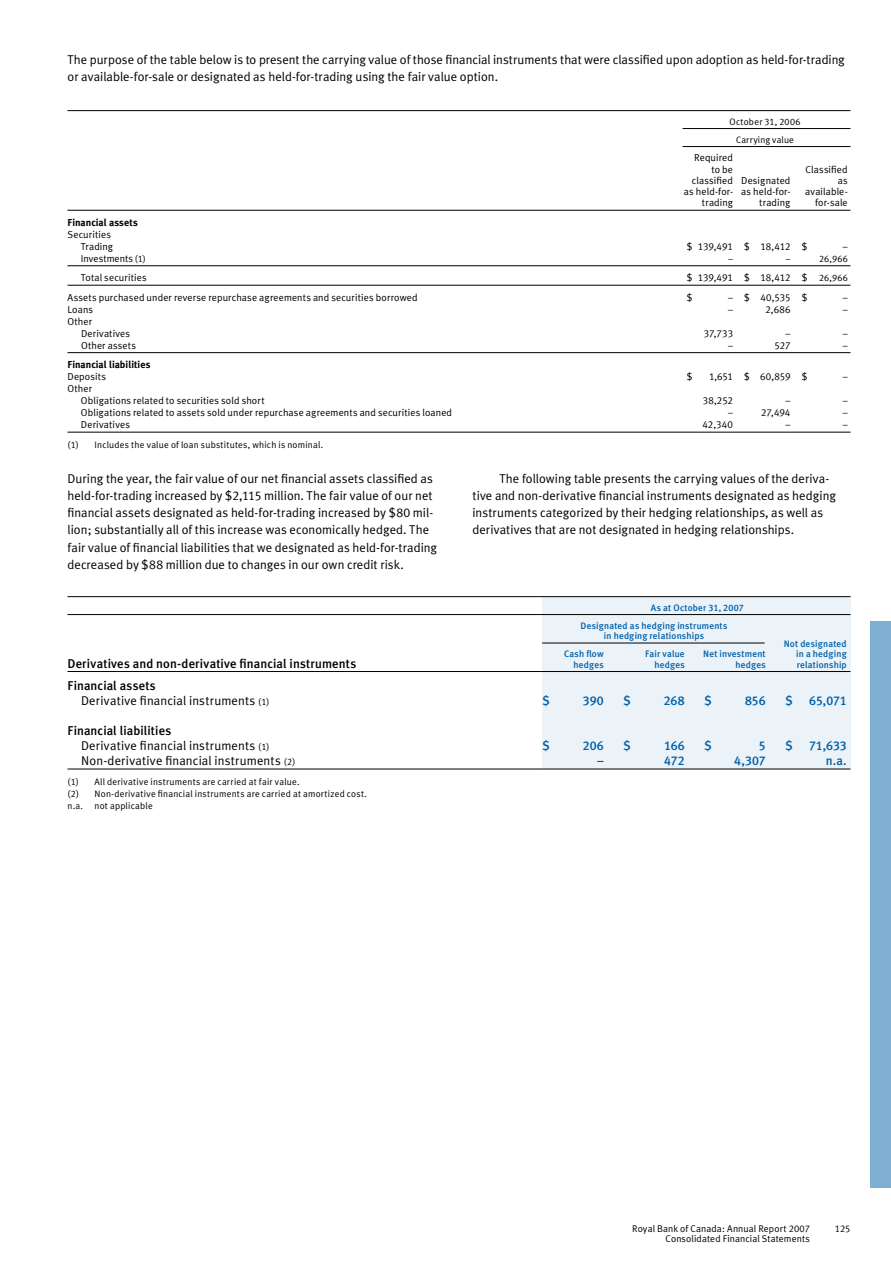
<style>
.page{position:relative;width:891px;height:1269px;background:#fff}
.page>*{position:absolute;margin:0;border:0;box-sizing:border-box;transform-origin:0 0}
.t1{font:12.75px/17.2px "RBC Meta Set Normal";color:#000}
.t2{font:500 12.75px "RBC Meta Set";letter-spacing:.01em;color:#000}
.t3{font:500 12.75px "RBC Meta Set";color:#0060a9}
.t4{font:10.2px/12px "RBC Meta Set Normal";letter-spacing:.01em;color:#000;text-align:right}
.t5{font:700 10.2px "RBC Meta Set";color:#000}
.t6{font:9.75px/10.5px "RBC Meta Set Normal";letter-spacing:.01em;color:#000;text-align:right}
.t7{font:9.3px/12px "RBC Meta Set Normal";letter-spacing:.025em;color:#000}
.t8{font:500 9.3px/18px "RBC Meta Set";letter-spacing:.02em;color:#0060a9}
.s1{font-size:9.3px}
</style>
<div class="page">
<div style="left:871px;top:621px;width:20px;height:567px;background:#80afd4"></div>
<div style="left:542px;top:596px;width:308px;height:173px;background:#ebf2f8"></div>
<hr style="left:68px;top:596px;width:782px;height:1px;background:#000">
<hr style="left:68px;top:614px;width:782px;height:1px;background:#000">
<hr style="left:542px;top:643px;width:223px;height:1px;background:#000">
<hr style="left:68px;top:671px;width:782px;height:1px;background:#000">
<hr style="left:68px;top:769px;width:782px;height:1px;background:#000">
<hr style="left:68px;top:110px;width:782px;height:1px;background:#000">
<hr style="left:683px;top:128px;width:168px;height:1px;background:#000">
<hr style="left:683px;top:146px;width:168px;height:1px;background:#000">
<hr style="left:68px;top:210px;width:782px;height:1px;background:#000">
<hr style="left:68px;top:265px;width:782px;height:1px;background:#000">
<hr style="left:68px;top:285px;width:782px;height:1px;background:#000">
<hr style="left:68px;top:352px;width:782px;height:1px;background:#000">
<hr style="left:68px;top:432px;width:782px;height:1px;background:#000">
<p class="t1" style="left:68px;top:51px;width:779px">The purpose of the table below is to present the carrying value of those financial instruments that were classified upon adoption as held-for-trading or available-for-sale or designated as held-for-trading using the fair value option.</p>
<p class="t7" style="left:729px;top:112px;width:73px;line-height:18px;text-align:center">October 31, 2006<br>Carrying value</p>
<p class="t4" style="left:694px;top:152px;width:41px;line-height:11.2px">Required to be</p>
<p class="t4" style="left:805px;top:163px;width:44px">Classified</p>
<p class="t4" style="left:692px;top:174px;width:100px">classified Designated</p>
<p class="t4" style="left:838px;top:174px;width:11px">as</p>
<p class="t4" style="left:684px;top:185px;width:108px">as held-for- as held-for-</p>
<p class="t4" style="left:805px;top:185px;width:44px">available-</p>
<p class="t4" style="left:702px;top:197px;width:33px">trading</p>
<p class="t4" style="left:759px;top:197px;width:33px">trading</p>
<p class="t4" style="left:815px;top:197px;width:34px">for-sale</p>
<p class="t5" style="left:67px;top:216px;width:72px">Financial assets</p>
<p class="t4" style="left:67px;top:228px;width:47px">Securities<br>Trading</p>
<p class="t4" style="left:687px;top:240px;width:122px">$ 139,491 $ 18,412 $</p>
<p class="t4" style="left:843px;top:240px;width:6px">–</p>
<p class="t4" style="left:81px;top:252px;width:66px">Investments <span class="s1">(1)</span></p>
<p class="t7" style="left:729px;top:252px;width:6px">–</p>
<p class="t7" style="left:786px;top:252px;width:6px">–</p>
<p class="t7" style="left:819px;top:252px;width:30px">26,966</p>
<p class="t4" style="left:81px;top:272px;width:67px">Total securities</p>
<p class="t4" style="left:687px;top:272px;width:162px">$ 139,491 $ 18,412 $ <span class="s1">26,966</span></p>
<p class="t4" style="left:68px;top:291px;width:352px">Assets purchased under reverse repurchase agreements and securities borrowed</p>
<p class="t4" style="left:687px;top:291px;width:7px">$</p>
<p class="t4" style="left:728px;top:291px;width:81px">– $ 40,535 $</p>
<p class="t4" style="left:843px;top:291px;width:6px">–</p>
<p class="t4" style="left:67px;top:303px;width:27px">Loans</p>
<p class="t4" style="left:728px;top:303px;width:6px">–</p>
<p class="t4" style="left:765px;top:303px;width:27px">2,686</p>
<p class="t4" style="left:843px;top:303px;width:6px">–</p>
<p class="t4" style="left:81px;top:315px;width:51px;text-align:left;text-indent:-14px">Other<br>Derivatives</p>
<p class="t4" style="left:704px;top:327px;width:31px">37,733</p>
<p class="t4" style="left:786px;top:327px;width:6px">–</p>
<p class="t4" style="left:843px;top:327px;width:6px">–</p>
<p class="t4" style="left:81px;top:339px;width:57px">Other assets</p>
<p class="t4" style="left:728px;top:339px;width:6px">–</p>
<p class="t4" style="left:774px;top:339px;width:18px">527</p>
<p class="t4" style="left:843px;top:339px;width:6px">–</p>
<p class="t5" style="left:67px;top:359px;width:84px">Financial liabilities</p>
<p class="t4" style="left:67px;top:371px;width:40px">Deposits</p>
<p class="t4" style="left:687px;top:371px;width:7px">$</p>
<p class="t4" style="left:709px;top:371px;width:100px">1,651 $ 60,859 $</p>
<p class="t4" style="left:843px;top:371px;width:6px">–</p>
<p class="t4" style="left:81px;top:383px;width:185px;text-align:left;text-indent:-13px">Other<br>Obligations related to securities sold short</p>
<p class="t4" style="left:703px;top:395px;width:32px">38,252</p>
<p class="t4" style="left:786px;top:395px;width:6px">–</p>
<p class="t4" style="left:843px;top:395px;width:6px">–</p>
<p class="t4" style="left:81px;top:407px;width:373px">Obligations related to assets sold under repurchase agreements and securities loaned</p>
<p class="t4" style="left:728px;top:407px;width:6px">–</p>
<p class="t4" style="left:761px;top:407px;width:31px">27,494</p>
<p class="t4" style="left:843px;top:407px;width:6px">–</p>
<p class="t4" style="left:81px;top:419px;width:51px">Derivatives</p>
<p class="t4" style="left:702px;top:419px;width:32px">42,340</p>
<p class="t4" style="left:786px;top:419px;width:6px">–</p>
<p class="t4" style="left:843px;top:419px;width:6px">–</p>
<p class="t7" style="left:67px;top:438px;width:257px">(1) Includes the value of loan substitutes, which is nominal.</p>
<p class="t1" style="left:68px;top:469px;width:371px">During the year, the fair value of our net financial assets classified as held-for-trading increased by $2,115 million. The fair value of our net financial assets designated as held-for-trading increased by $80 mil&shy;lion; substantially all of this increase was economically hedged. The fair value of financial liabilities that we designated as held-for-trading decreased by $88 million due to changes in our own credit risk.</p>
<p class="t1" style="left:472px;top:469px;width:365px;text-indent:27px">The following table presents the carrying values of the deriva&shy;tive and non-derivative financial instruments designated as hedging instruments categorized by their hedging relationships, as well as derivatives that are not designated in hedging relationships.</p>
<p class="t8" style="left:581px;top:598px;width:165px;text-indent:70px">As at October 31, 2007<br>Designated as hedging instruments</p>
<p class="t8" style="left:604px;top:627px;width:102px">in hedging relationships</p>
<p class="t8" style="left:784px;top:634px;width:64px">Not designated</p>
<p class="t8" style="left:564px;top:645px;width:41px">Cash flow</p>
<p class="t8" style="left:645px;top:645px;width:41px">Fair value</p>
<p class="t8" style="left:703px;top:645px;width:64px">Net investment</p>
<p class="t8" style="left:796px;top:645px;width:52px">in a hedging</p>
<p class="t2" style="left:68px;top:656px;width:290px">Derivatives and non-derivative financial instruments</p>
<p class="t8" style="left:573px;top:655px;width:32px">hedges</p>
<p class="t8" style="left:654px;top:655px;width:32px">hedges</p>
<p class="t8" style="left:735px;top:655px;width:32px">hedges</p>
<p class="t8" style="left:797px;top:655px;width:51px">relationship</p>
<p class="t2" style="left:68px;top:678px;width:90px">Financial assets</p>
<p class="t1" style="left:81px;top:692px;width:190px">Derivative financial instruments <span class="s1">(1)</span></p>
<p class="t3" style="left:542px;top:693px;width:9px">$</p>
<p class="t3" style="left:583px;top:693px;width:22px">390</p>
<p class="t3" style="left:623px;top:693px;width:9px">$</p>
<p class="t3" style="left:664px;top:693px;width:22px">268</p>
<p class="t3" style="left:704px;top:693px;width:9px">$</p>
<p class="t3" style="left:745px;top:693px;width:22px">856</p>
<p class="t3" style="left:785px;top:693px;width:9px">$</p>
<p class="t3" style="left:809px;top:693px;width:39px">65,071</p>
<p class="t2" style="left:68px;top:723px;width:105px">Financial liabilities</p>
<p class="t1" style="left:81px;top:737px;width:190px">Derivative financial instruments <span class="s1">(1)</span></p>
<p class="t3" style="left:542px;top:738px;width:9px">$</p>
<p class="t3" style="left:583px;top:738px;width:22px">206</p>
<p class="t3" style="left:623px;top:738px;width:9px">$</p>
<p class="t3" style="left:664px;top:738px;width:22px">166</p>
<p class="t3" style="left:704px;top:738px;width:9px">$</p>
<p class="t3" style="left:759px;top:738px;width:8px">5</p>
<p class="t3" style="left:785px;top:738px;width:9px">$</p>
<p class="t3" style="left:809px;top:738px;width:39px">71,633</p>
<p class="t1" style="left:81px;top:752px;width:216px">Non-derivative financial instruments <span class="s1">(2)</span></p>
<p class="t3" style="left:598px;top:753px;width:8px">–</p>
<p class="t3" style="left:664px;top:753px;width:22px">472</p>
<p class="t3" style="left:734px;top:753px;width:33px">4,307</p>
<p class="t3" style="left:826px;top:753px;width:22px">n.a.</p>
<p class="t7" style="left:68px;top:775px;width:301px">(1) All derivative instruments are carried at fair value.<br>(2) Non-derivative financial instruments are carried at amortized cost. n.a. not applicable</p>
<p class="t6" style="left:632px;top:1223px;width:179px">Royal Bank of Canada: Annual Report 2007<br>Consolidated Financial Statements</p>
<p class="t6" style="left:835px;top:1223px;width:17px">125</p>
</div>
